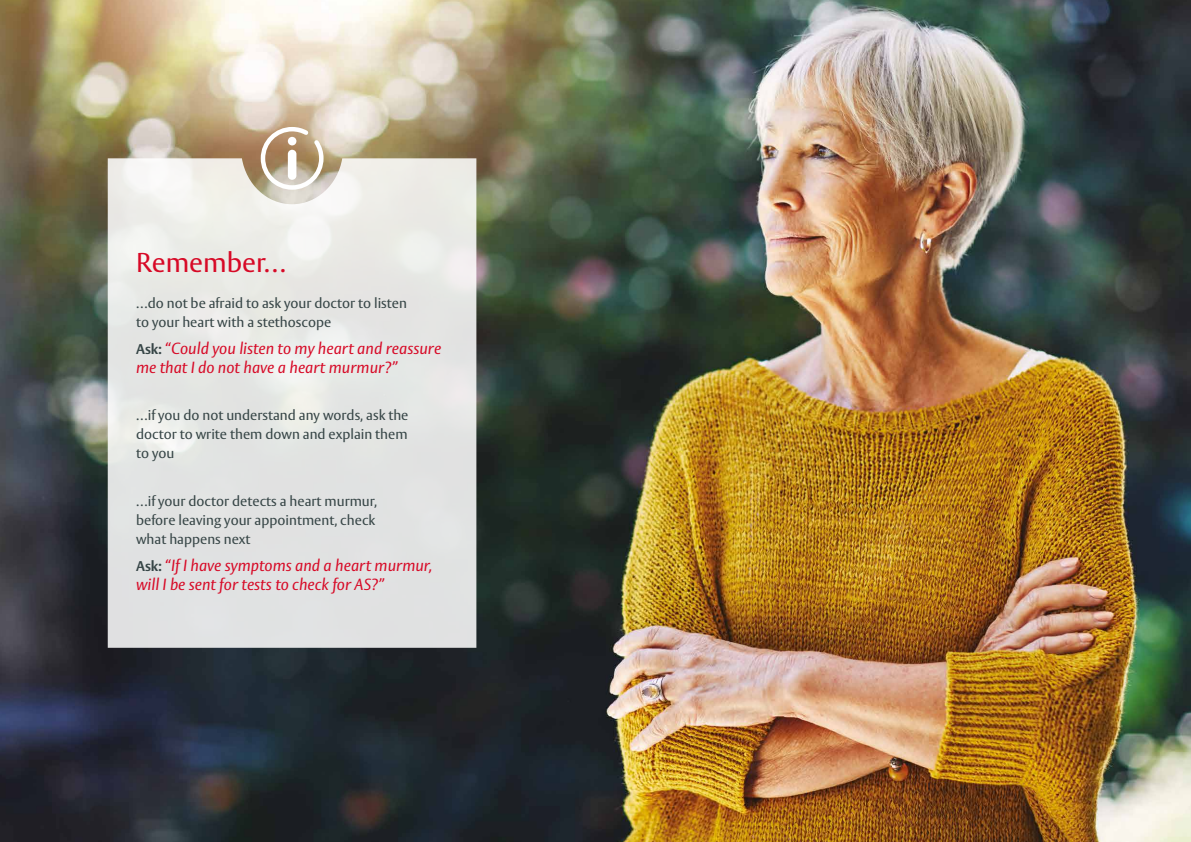
<style>
.page{position:relative;width:1191px;height:842px;background:#fff}
.page>*{position:absolute;margin:0;border:0;box-sizing:border-box;transform-origin:0 0}
.t1{font:27px "Vesta Std";color:#d70926}
.t2{font:italic 16px/19px "Vesta Std";color:#d70926}
.t3{font:14px/19px "Vesta Std";color:#364546;text-align:justify}
.s1{font-weight:700;font-style:normal;font-size:14px;color:#364546}
</style>
<div class="page">
<img style="left:0;top:0;width:1191px;height:842px">
<svg style="left:108px;top:158px;width:368px;height:490px;background:#e5e6e4"></svg>
<svg style="left:258px;top:125px;width:68px;height:67px"></svg>
<div style="left:288px;top:150px;width:8px;height:30px;background:#fff;border-radius:4px"></div>
<div style="left:288px;top:137px;width:8px;height:8px;background:#fff;border-radius:50%"></div>
<h1 class="t1" style="left:136px;top:246px;width:152px">Remember…</h1>
<p class="t3" style="left:136px;top:293px;width:272px">…do not be afraid to ask your doctor to listen to your heart with a stethoscope</p>
<p class="t2" style="left:136px;top:339px;width:307px"><span class="s1">Ask:</span> “Could you listen to my heart and reassure me that I do not have a heart murmur?”</p>
<p class="t3" style="left:136px;top:406px;width:274px">…if you do not understand any words, ask the doctor to write them down and explain them to you</p>
<p class="t3" style="left:136px;top:491px;width:242px">…if your doctor detects a heart murmur, before leaving your appointment, check what happens next</p>
<p class="t2" style="left:136px;top:556px;width:298px"><span class="s1">Ask:</span> “If I have symptoms and a heart murmur, will I be sent for tests to check for AS?”</p>
</div>
